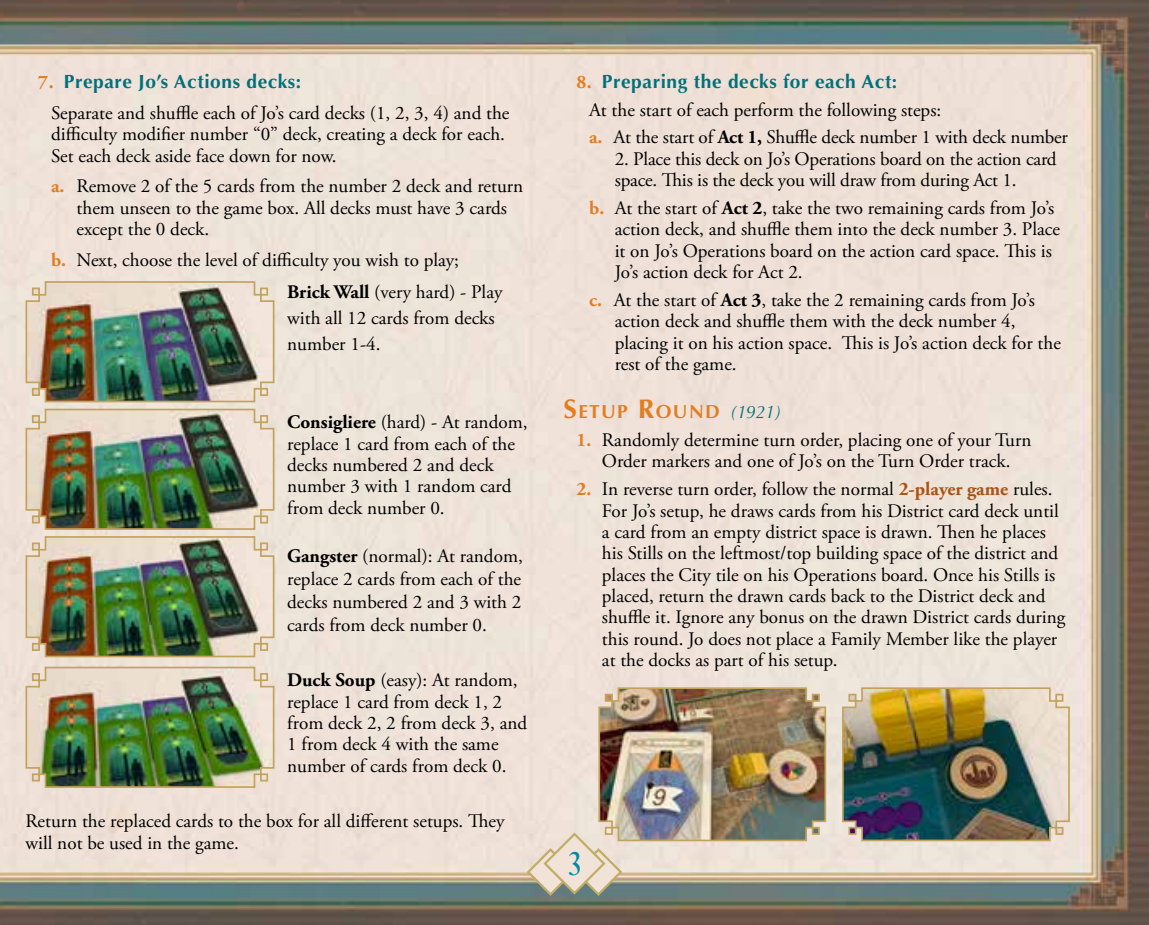
<style>
.page{position:relative;width:1149px;height:925px;background:#fff}
.page>*{position:absolute;margin:0;border:0;box-sizing:border-box;transform-origin:0 0}
.t1{font:33.75px "LHF Desire PRO";color:#008aa5}
.t2{font:19.12px/21.4px "Adobe Garamond Pro";color:#000}
.t3{font:700 19.12px "Optima";letter-spacing:.03em;color:#00717c}
.t4{font:700 18.9px "Optima";letter-spacing:.07em;color:#e37d21}
.s1{font-family:"Adobe Garamond Pro";color:#e37d21}
.s2{font-weight:700;color:#e37d21}
.s3{font-weight:700}
.s4{font-size:27px}
.s5{font-weight:400;font-style:italic;font-size:18px;color:#00717c}
.s6{font-weight:700;color:#ab5214}
</style>
<div class="page">
<img style="left:0;top:0;width:1148px;height:925px">
<img style="left:25px;top:280px;width:250px;height:378px">
<img style="left:25px;top:666px;width:250px;height:123px">
<img style="left:525px;top:686px;width:301px;height:211px">
<img style="left:841px;top:686px;width:229px;height:156px">
<p class="t3" style="left:38px;top:70px;width:264px"><span class="s1">7.</span> Prepare Jo’s Actions decks:</p>
<p class="t2" style="left:51px;top:103px;width:460px">Separate and shuffle each of Jo’s card decks (1, 2, 3, 4) and the difficulty modifier number “0” deck, creating a deck for each.<br>Set each deck aside face down for now.</p>
<p class="t2" style="left:77px;top:176px;width:448px;text-indent:-26px"><span class="s2">a.</span> Remove 2 of the 5 cards from the number 2 deck and return them unseen to the game box. All decks must have 3 cards except the 0 deck.</p>
<p class="t2" style="left:287px;top:245px;width:217px;line-height:32.2px;text-indent:-236px"><span class="s2">b.</span> Next, choose the level of difficulty you wish to play;<br><span class="s3">Brick Wall</span> (very hard) - Play</p>
<p class="t2" style="left:287px;top:306px;width:209px;line-height:25.9px">with all 12 cards from decks number 1-4.</p>
<p class="t2" style="left:287px;top:412px;width:242px"><span class="s3">Consigliere</span> (hard) - At random, replace 1 card from each of the decks numbered 2 and deck number 3 with 1 random card from deck number 0.</p>
<p class="t2" style="left:287px;top:545px;width:237px;line-height:22.9px;text-align:justify"><span class="s3">Gangster</span> (normal): At random, replace 2 cards from each of the decks numbered 2 and 3 with 2 cards from deck number 0.</p>
<p class="t2" style="left:287px;top:670px;width:241px"><span class="s3">Duck Soup</span> (easy): At random, replace 1 card from deck 1, 2 from deck 2, 2 from deck 3, and<br>1 from deck 4 with the same number of cards from deck 0.</p>
<p class="t2" style="left:26px;top:811px;width:480px">Return the replaced cards to the box for all different setups. They will not be used in the game.</p>
<p class="t3" style="left:576px;top:70px;width:322px"><span class="s1">8.</span> Preparing the decks for each Act:</p>
<p class="t2" style="left:589px;top:96px;width:480px;line-height:27.7px">At the start of each perform the following steps:<br><span class="s2">a.</span> At the start of <span class="s3">Act 1,</span> Shuffle deck number 1 with deck number</p>
<p class="t2" style="left:614px;top:149px;width:443px">2. Place this deck on Jo’s Operations board on the action card space. This is the deck you will draw from during Act 1.</p>
<p class="t2" style="left:614px;top:198px;width:446px;text-indent:-26px"><span class="s2">b.</span> At the start of <span class="s3">Act 2</span>, take the two remaining cards from Jo’s action deck, and shuffle them into the deck number 3. Place it on Jo’s Operations board on the action card space. This is Jo’s action deck for Act 2.</p>
<p class="t2" style="left:614px;top:290px;width:447px;text-indent:-26px"><span class="s2">c.</span> At the start of <span class="s3">Act 3</span>, take the 2 remaining cards from Jo’s action deck and shuffle them with the deck number 4, placing it on his action space. This is Jo’s action deck for the rest of the game.</p>
<p class="t4" style="left:563px;top:401px;width:219px"><span class="s4">S</span>ETUP <span class="s4">R</span>OUND <span class="s5">(1921)</span></p>
<p class="t2" style="left:576px;top:430px;width:456px;text-align:center"><span class="s2">1.</span> Randomly determine turn order, placing one of your Turn<br>Order markers and one of Jo’s on the Turn Order track.</p>
<p class="t2" style="left:601px;top:479px;width:465px;text-indent:-26px"><span class="s2">2.</span> In reverse turn order, follow the normal <span class="s6">2-player game</span> rules.<br>For Jo’s setup, he draws cards from his District card deck until a card from an empty district space is drawn. Then he places his Stills on the leftmost/top building space of the district and places the City tile on his Operations board. Once his Stills is placed, return the drawn cards back to the District deck and shuffle it. Ignore any bonus on the drawn District cards during this round. Jo does not place a Family Member like the player at the docks as part of his setup.</p>
<h1 class="t1" style="left:568px;top:844px;width:13px">3</h1>
</div>
